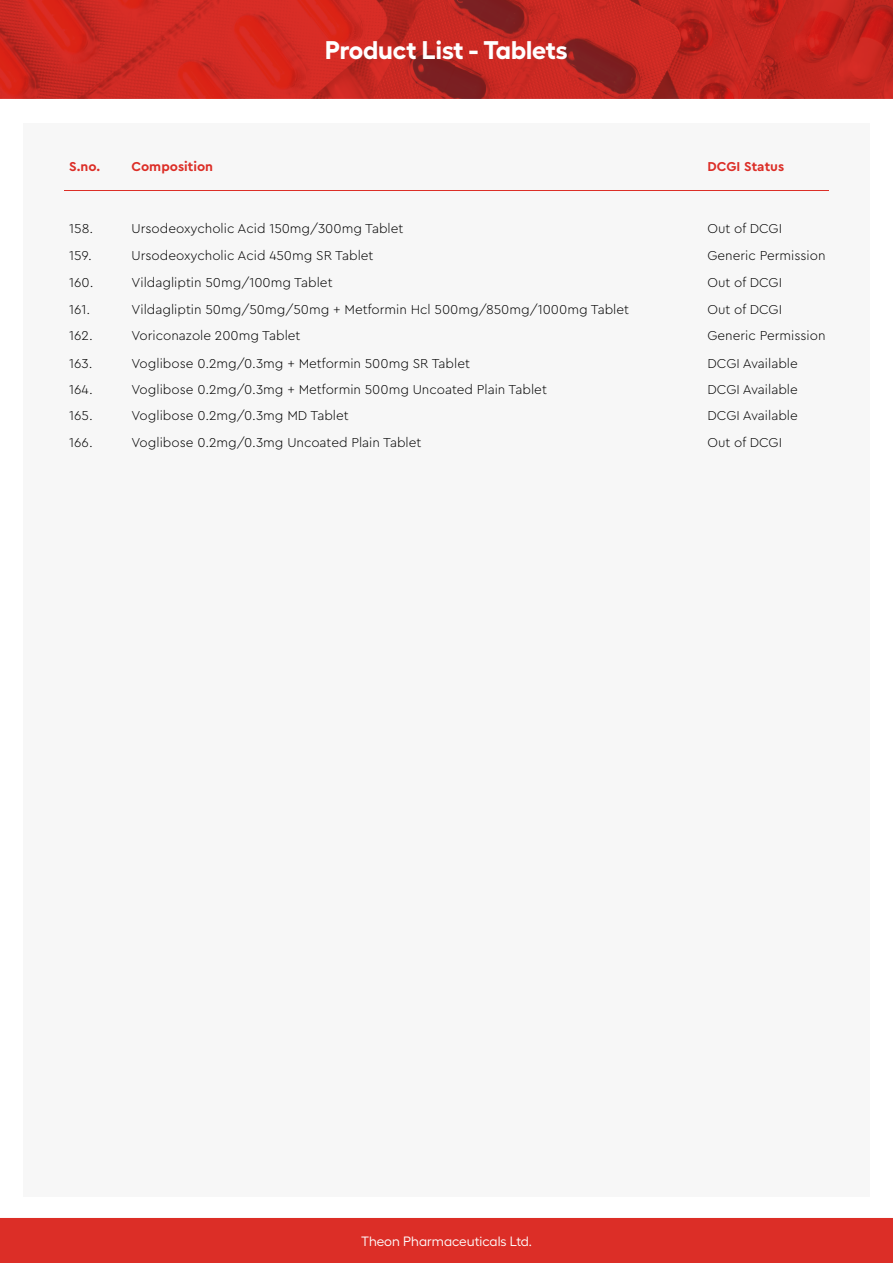
<style>
.page{position:relative;width:893px;height:1263px;background:#fff}
.page>*{position:absolute;margin:0;border:0;box-sizing:border-box;transform-origin:0 0}
.t1{font:700 25.5px "Hellix";color:#fff}
.t2{font:300 13.5px "Cera Pro";color:#000}
.t3{font:700 13.5px "Cera Pro";color:#dc2e27}
.t4{font:13.5px "Hellix";color:#fff}
.t5{font:500 13.5px "Cera Pro";color:#fff}
</style>
<div class="page">
<div style="left:23px;top:123px;width:846px;height:1073px;background:#f7f7f7"></div>
<hr style="left:64px;top:190px;width:764px;height:1px;background:#dc2e27">
<img style="left:0;top:0;width:893px;height:99px">
<div style="left:0;top:1218px;width:893px;height:45px;background:#dc2e27"></div>
<h1 class="t1" style="left:325px;top:29px;width:244px">Product List - Tablets</h1>
<p class="t3" style="left:69px;top:158px;width:33px">S.no.</p>
<p class="t3" style="left:132px;top:158px;width:83px">Composition</p>
<p class="t3" style="left:707px;top:158px;width:78px">DCGI Status</p>
<p class="t2" style="left:69px;top:219px;width:25px">158.</p>
<p class="t2" style="left:132px;top:219px;width:273px">Ursodeoxycholic Acid 150mg/300mg Tablet</p>
<p class="t2" style="left:707px;top:219px;width:76px">Out of DCGI</p>
<p class="t2" style="left:69px;top:246px;width:24px">159.</p>
<p class="t2" style="left:132px;top:246px;width:243px">Ursodeoxycholic Acid 450mg SR Tablet</p>
<p class="t2" style="left:707px;top:246px;width:120px">Generic Permission</p>
<p class="t2" style="left:69px;top:273px;width:26px">160.</p>
<p class="t2" style="left:132px;top:273px;width:203px">Vildagliptin 50mg/100mg Tablet</p>
<p class="t2" style="left:707px;top:273px;width:76px">Out of DCGI</p>
<p class="t2" style="left:69px;top:300px;width:23px">161.</p>
<p class="t2" style="left:132px;top:300px;width:499px">Vildagliptin 50mg/50mg/50mg + Metformin Hcl 500mg/850mg/1000mg Tablet</p>
<p class="t2" style="left:69px;top:327px;width:25px">162.</p>
<p class="t2" style="left:132px;top:327px;width:171px">Voriconazole 200mg Tablet</p>
<p class="t2" style="left:69px;top:354px;width:25px">163.</p>
<p class="t2" style="left:132px;top:354px;width:340px">Voglibose 0.2mg/0.3mg + Metformin 500mg SR Tablet</p>
<p class="t2" style="left:69px;top:381px;width:25px">164.</p>
<p class="t2" style="left:132px;top:381px;width:417px">Voglibose 0.2mg/0.3mg + Metformin 500mg Uncoated Plain Tablet</p>
<p class="t2" style="left:707px;top:381px;width:92px">DCGI Available</p>
<p class="t2" style="left:707px;top:300px;width:76px">Out of DCGI</p>
<p class="t2" style="left:707px;top:327px;width:120px">Generic Permission</p>
<p class="t2" style="left:707px;top:354px;width:92px">DCGI Available</p>
<p class="t2" style="left:69px;top:407px;width:25px">165.</p>
<p class="t2" style="left:132px;top:407px;width:219px">Voglibose 0.2mg/0.3mg MD Tablet</p>
<p class="t2" style="left:707px;top:407px;width:92px">DCGI Available</p>
<p class="t2" style="left:69px;top:433px;width:25px">166.</p>
<p class="t2" style="left:132px;top:433px;width:291px">Voglibose 0.2mg/0.3mg Uncoated Plain Tablet</p>
<p class="t2" style="left:707px;top:433px;width:76px">Out of DCGI</p>
<p class="t4" style="left:361px;top:1230px;width:172px">Theon Pharmaceuticals Ltd.</p>
<p class="t5" style="left:367px;top:1233px;width:17px">he</p>
<p class="t5" style="left:425px;top:1233px;width:75px">r aceuti l</p>
</div>
